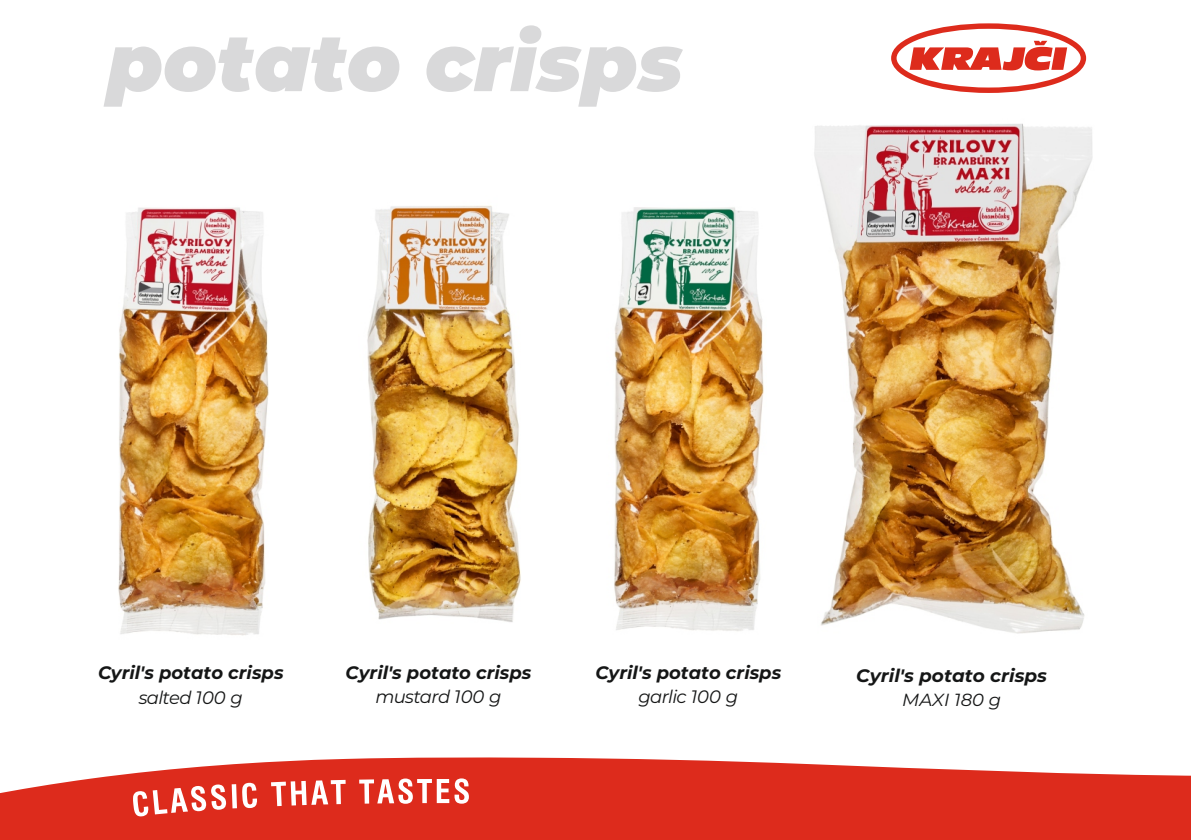
<style>
.page{position:relative;width:1191px;height:840px;background:#fff}
.page>*{position:absolute;margin:0;border:0;box-sizing:border-box;transform-origin:0 0}
.t1{font:italic 900 80px "Montserrat";color:#d9d9da}
.t2{font:italic 700 18px "Montserrat";color:#151616}
.t3{font:italic 18px "Montserrat";letter-spacing:-.04em;color:#151616}
.t4{font:italic 17.6px "Montserrat";color:#151616}
</style>
<div class="page">
<img style="left:367px;top:205px;width:154px;height:417px">
<img style="left:814px;top:123px;width:279px;height:511px">
<img style="left:614px;top:207px;width:150px;height:424px">
<img style="left:118px;top:207px;width:151px;height:429px">
<svg style="left:0;top:757px;width:1191px;height:82px;fill:#dd2b1c"></svg>
<svg style="left:133px;top:778px;width:336px;height:38px"></svg>
<svg style="left:891px;top:23px;width:195px;height:70px"></svg>
<h1 class="t1" style="left:107px;top:14px;width:577px">potato crisps</h1>
<p class="t2" style="left:98px;top:661px;width:187px">Cyril's potato crisps</p>
<p class="t3" style="left:139px;top:685px;width:106px">salted 100 g</p>
<p class="t2" style="left:345px;top:660px;width:187px">Cyril's potato crisps</p>
<p class="t3" style="left:375px;top:685px;width:128px">mustard 100 g</p>
<p class="t2" style="left:595px;top:660px;width:187px">Cyril's potato crisps</p>
<p class="t3" style="left:638px;top:685px;width:101px">garlic 100 g</p>
<p class="t2" style="left:856px;top:664px;width:192px">Cyril's potato crisps</p>
<p class="t4" style="left:902px;top:688px;width:101px">MAXI 180 g</p>
</div>
